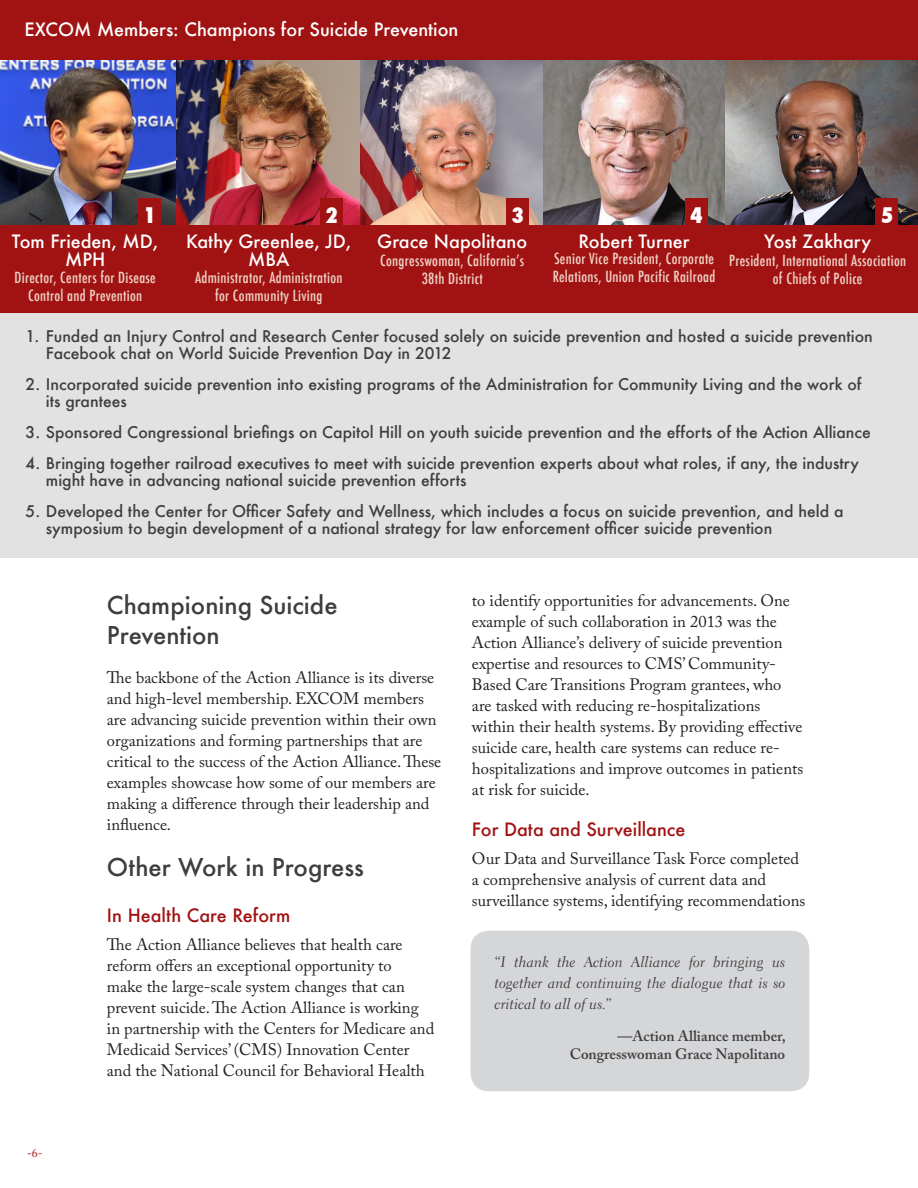
<style>
.page{position:relative;width:918px;height:1188px;background:#fff}
.page>*{position:absolute;margin:0;border:0;box-sizing:border-box;transform-origin:0 0}
.B_Head{font:500 24px/30px "Futura";color:#3e3e3f}
.profile_number{font:800 condensed 21px "Futura";color:#fff}
.profile_name{font:500 18px/18.8px "Futura";color:#fff;text-align:center}
.C_head{font:500 18px "Futura";color:#a11213}
.Body_Text{font:16.5px/21px "Adobe Caslon Pro";color:#231f20}
.t1{font:500 15.75px/17.2px "Futura";color:#3e3e3f}
.profile_affiliation{font:500 condensed 15px/18px "Futura";letter-spacing:.02em;color:#efd2c5;text-align:center}
.quote{font:15px/21px "Electra LT Std Cursive";color:#3e3e3f;text-align:justify}
.quote_author{font:600 15px/18px "Adobe Caslon Pro";color:#3e3e3f;text-align:right}
.t2{font:12px "Adobe Caslon Pro";color:#a11213}
</style>
<div class="page">
<div style="left:471px;top:931px;width:338px;height:160px;background:#d5d6d8;border-radius:18px"></div>
<div style="left:0;top:313px;width:918px;height:245px;background:#e2e2e2"></div>
<img style="left:0;top:59px;width:177px;height:166px">
<img style="left:177px;top:59px;width:183px;height:166px">
<img style="left:360px;top:59px;width:184px;height:166px">
<img style="left:544px;top:59px;width:182px;height:166px">
<img style="left:726px;top:59px;width:192px;height:166px">
<div style="left:0;top:225px;width:918px;height:88px;background:#a11213"></div>
<div style="left:138px;top:198px;width:22px;height:30px;background:#a11213"></div>
<div style="left:320px;top:198px;width:22px;height:30px;background:#a11213"></div>
<div style="left:507px;top:198px;width:22px;height:30px;background:#a11213"></div>
<div style="left:685px;top:198px;width:22px;height:30px;background:#a11213"></div>
<div style="left:876px;top:198px;width:22px;height:30px;background:#a11213"></div>
<div style="left:0;top:0;width:918px;height:59px;background:#a11213"></div>
<p class="profile_name" style="left:25px;top:20px;width:435px">EXCOM Members: Champions for Suicide Prevention</p>
<p class="profile_number" style="left:143px;top:201px;width:14px">1</p>
<p class="profile_number" style="left:325px;top:201px;width:14px">2</p>
<p class="profile_number" style="left:511px;top:201px;width:14px">3</p>
<p class="profile_number" style="left:690px;top:201px;width:14px">4</p>
<p class="profile_number" style="left:881px;top:201px;width:14px">5</p>
<p class="profile_name" style="left:12px;top:231px;width:148px">Tom Frieden, MD,<br>MPH</p>
<p class="profile_affiliation" style="left:15px;top:268px;width:143px">Director, Centers for Disease<br>Control and Prevention</p>
<p class="profile_name" style="left:186px;top:231px;width:167px">Kathy Greenlee, JD,<br>MBA</p>
<p class="profile_affiliation" style="left:195px;top:268px;width:149px">Administrator, Administration for Community Living</p>
<p class="profile_name" style="left:377px;top:231px;width:151px">Grace Napolitano</p>
<p class="profile_affiliation" style="left:380px;top:251px;width:145px">Congresswoman, California’s<br>38th District</p>
<p class="profile_name" style="left:578px;top:231px;width:113px">Robert Turner</p>
<p class="profile_affiliation" style="left:553px;top:250px;width:164px;text-align:left">Senior Vice President, Corporate<br>Relations, Union Pacific Railroad</p>
<p class="profile_name" style="left:764px;top:231px;width:109px">Yost Zakhary</p>
<p class="profile_affiliation" style="left:729px;top:251px;width:178px">President, International Association of Chiefs of Police</p>
<p class="t1" style="left:46px;top:328px;width:828px;text-indent:-20px">1. Funded an Injury Control and Research Center focused solely on suicide prevention and hosted a suicide prevention<br>Facebook chat on World Suicide Prevention Day in 2012</p>
<p class="t1" style="left:46px;top:376px;width:817px;text-indent:-20px">2. Incorporated suicide prevention into existing programs of the Administration for Community Living and the work of its grantees</p>
<p class="t1" style="left:26px;top:424px;width:847px">3. Sponsored Congressional briefings on Capitol Hill on youth suicide prevention and the efforts of the Action Alliance</p>
<p class="t1" style="left:46px;top:454px;width:815px;text-indent:-20px">4. Bringing together railroad executives to meet with suicide prevention experts about what roles, if any, the industry might have in advancing national suicide prevention efforts</p>
<p class="t1" style="left:46px;top:502px;width:799px;text-indent:-20px">5. Developed the Center for Officer Safety and Wellness, which includes a focus on suicide prevention, and held a symposium to begin development of a national strategy for law enforcement officer suicide prevention</p>
<p class="t2" style="left:27px;top:1146px;width:17px">-6-</p>
<p class="B_Head" style="left:107px;top:590px;width:232px">Championing Suicide<br>Prevention</p>
<p class="Body_Text" style="left:107px;top:667px;width:336px">The backbone of the Action Alliance is its diverse and high-level membership. EXCOM members are advancing suicide prevention within their own organizations and forming partnerships that are critical to the success of the Action Alliance. These examples showcase how some of our members are making a difference through their leadership and influence.</p>
<p class="B_Head" style="left:107px;top:852px;width:259px">Other Work in Progress</p>
<p class="C_head" style="left:107px;top:903px;width:185px">In Health Care Reform</p>
<p class="Body_Text" style="left:107px;top:934px;width:329px">The Action Alliance believes that health care reform offers an exceptional opportunity to<br>make the large-scale system changes that can prevent suicide. The Action Alliance is working in partnership with the Centers for Medicare and Medicaid Services’ (CMS) Innovation Center and the National Council for Behavioral Health</p>
<p class="Body_Text" style="left:472px;top:590px;width:333px">to identify opportunities for advancements. One example of such collaboration in 2013 was the Action Alliance’s delivery of suicide prevention expertise and resources to CMS’ Community-Based Care Transitions Program grantees, who are tasked with reducing re-hospitalizations within their health systems. By providing effective suicide care, health care systems can reduce re&shy;hospitalizations and improve outcomes in patients at risk for suicide.</p>
<p class="C_head" style="left:472px;top:817px;width:215px">For Data and Surveillance</p>
<p class="Body_Text" style="left:472px;top:848px;width:335px">Our Data and Surveillance Task Force completed a comprehensive analysis of current data and surveillance systems, identifying recommendations</p>
<p class="quote" style="left:495px;top:952px;width:292px">“I thank the Action Alliance for bringing us together and continuing the dialogue that is so critical to all of us.”</p>
<p class="quote_author" style="left:570px;top:1027px;width:217px">—Action Alliance member,<br>Congresswoman Grace Napolitano</p>
</div>
